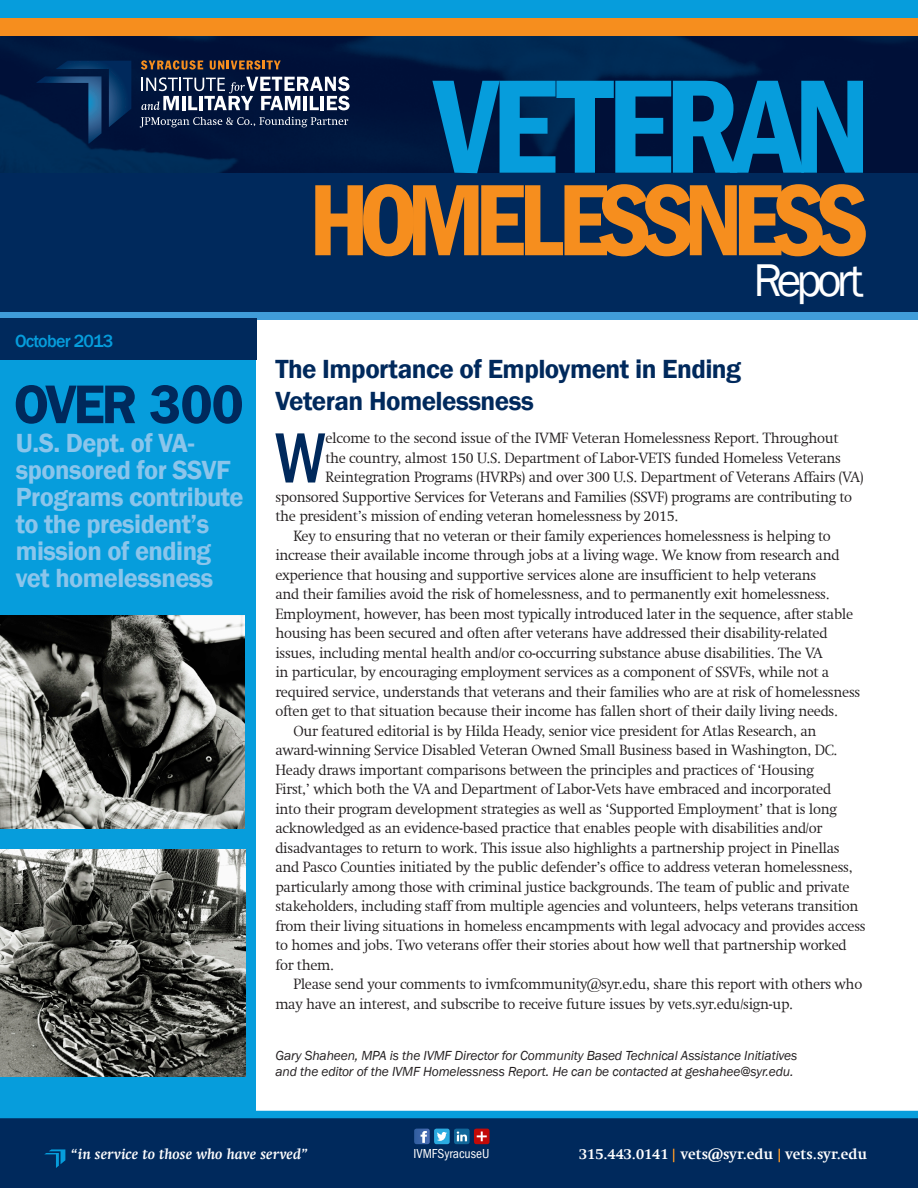
<style>
.page{position:relative;width:918px;height:1188px;background:#fff}
.page>*{position:absolute;margin:0;border:0;box-sizing:border-box;transform-origin:0 0}
.t1{font:600 condensed 138px "Franklin Gothic";letter-spacing:-.05em;color:#069ddc}
.t2{font:600 condensed 105px "Franklin Gothic";letter-spacing:-.1em;color:#f68e1e}
.Intro_text_2{font:500 condensed 73.5px "Franklin Gothic";color:#00295c}
.t3{font:600 56.4px "Franklin Gothic";letter-spacing:-.05em;color:#00295c}
.t4{font:47.25px "Franklin Gothic";letter-spacing:-.1em;color:#fff}
.t5{font:600 27px/27px "Franklin Gothic";letter-spacing:-.02em;color:#8bc5eb}
.t6{font:600 27px/32.4px "Franklin Gothic";letter-spacing:-.02em;color:#00295c}
.t7{font:500 18px "Franklin Gothic";letter-spacing:-.04em;color:#069ddc}
.main_body_text{font:300 15px/19.5px "Swift Com";letter-spacing:-.02em;color:#231f20}
.Intro_text_2-2{font:300 15px "Swift Com";letter-spacing:-.02em;color:#231f20}
.t8{font:700 15px "Swift Com";color:#fff}
.t9{font:italic 700 15px "Swift Com";color:#fff}
.name_and_title{font:italic 13.5px/16.5px "Franklin Gothic";letter-spacing:-.01em;color:#231f20}
.t10{font:condensed 13.5px "ITC Franklin Gothic Std";color:#fff}
</style>
<div class="page">
<div style="left:0;top:1112px;width:918px;height:76px;background:#00295c"></div>
<div style="left:0;top:313px;width:256px;height:798px;background:#069ddc"></div>
<div style="left:0;top:1111px;width:918px;height:7px;background:#069ddc"></div>
<svg style="left:673px;top:1149px;width:1px;height:13px"></svg>
<svg style="left:778px;top:1149px;width:2px;height:13px"></svg>
<svg style="left:44px;top:1149px;width:21px;height:19px"></svg>
<div style="left:434px;top:1129px;width:16px;height:15px;background:#2babe0;border-radius:2px"></div>
<svg style="left:437px;top:1132px;width:10px;height:9px"></svg>
<div style="left:474px;top:1129px;width:16px;height:15px;background:#c20a08;border-radius:2px"></div>
<svg style="left:477px;top:1132px;width:10px;height:9px"></svg>
<svg style="left:414px;top:1129px;width:16px;height:15px"></svg>
<svg style="left:454px;top:1129px;width:16px;height:15px"></svg>
<div style="left:0;top:156px;width:918px;height:161px;background:#00295c"></div>
<img style="left:0;top:36px;width:918px;height:137px">
<div style="left:0;top:18px;width:918px;height:18px;background:#f68e1e"></div>
<div style="left:0;top:0;width:918px;height:18px;background:#069ddc"></div>
<svg style="left:36px;top:61px;width:95px;height:83px;background:#072854"></svg>
<svg style="left:141px;top:60px;width:62px;height:10px"></svg>
<svg style="left:210px;top:60px;width:71px;height:10px"></svg>
<svg style="left:141px;top:76px;width:209px;height:34px"></svg>
<svg style="left:140px;top:117px;width:208px;height:11px;background:#304060"></svg>
<div style="left:0;top:312px;width:918px;height:8px;background:#409cd9"></div>
<img style="left:0;top:850px;width:245px;height:227px">
<img style="left:0;top:616px;width:245px;height:212px">
<div style="left:0;top:319px;width:256px;height:41px;background:#00295c"></div>
<p class="t7" style="left:15px;top:330px;width:100px">October 2013</p>
<p class="t3" style="left:14px;top:370px;width:231px">OVER 300</p>
<p class="t5" style="left:16px;top:429px;width:229px">U.S. Dept. of VA&shy;sponsored for SSVF<br>Programs contribute to the president’s mission of ending vet homelessness</p>
<p class="t1" style="left:434px;top:34px;width:438px">VETERAN</p>
<p class="t2" style="left:309px;top:150px;width:562px">HOMELESSNESS</p>
<p class="t4" style="left:753px;top:250px;width:112px">Report</p>
<p class="t6" style="left:275px;top:353px;width:467px">The Importance of Employment in Ending<br>Veteran Homelessness</p>
<p class="Intro_text_2" style="left:275px;top:410px;width:52px">W</p>
<p class="Intro_text_2-2" style="left:325px;top:430px;width:515px">elcome to the second issue of the IVMF Veteran Homelessness Report. Throughout</p>
<p class="Intro_text_2-2" style="left:325px;top:449px;width:517px">the country, almost 150 U.S. Department of Labor-VETS funded Homeless Veterans</p>
<p class="Intro_text_2-2" style="left:325px;top:469px;width:540px">Reintegration Programs (HVRPs) and over 300 U.S. Department of Veterans Affairs (VA)</p>
<p class="Intro_text_2-2" style="left:275px;top:488px;width:578px">sponsored Supportive Services for Veterans and Families (SSVF) programs are contributing to</p>
<p class="Intro_text_2-2" style="left:275px;top:508px;width:405px">the president’s mission of ending veteran homelessness by 2015.</p>
<p class="main_body_text" style="left:275px;top:526px;width:586px;text-indent:18px">Key to ensuring that no veteran or their family experiences homelessness is helping to increase their available income through jobs at a living wage. We know from research and experience that housing and supportive services alone are insufficient to help veterans<br>and their families avoid the risk of homelessness, and to permanently exit homelessness.<br>Employment, however, has been most typically introduced later in the sequence, after stable housing has been secured and often after veterans have addressed their disability-related issues, including mental health and/or co-occurring substance abuse disabilities. The VA<br>in particular, by encouraging employment services as a component of SSVFs, while not a required service, understands that veterans and their families who are at risk of homelessness often get to that situation because their income has fallen short of their daily living needs.</p>
<p class="main_body_text" style="left:275px;top:721px;width:592px;text-indent:18px">Our featured editorial is by Hilda Heady, senior vice president for Atlas Research, an award-winning Service Disabled Veteran Owned Small Business based in Washington, DC.<br>Heady draws important comparisons between the principles and practices of ‘Housing<br>First,’ which both the VA and Department of Labor-Vets have embraced and incorporated<br>into their program development strategies as well as ‘Supported Employment’ that is long acknowledged as an evidence-based practice that enables people with disabilities and/or disadvantages to return to work. This issue also highlights a partnership project in Pinellas and Pasco Counties initiated by the public defender’s office to address veteran homelessness, particularly among those with criminal justice backgrounds. The team of public and private stakeholders, including staff from multiple agencies and volunteers, helps veterans transition from their living situations in homeless encampments with legal advocacy and provides access to homes and jobs. Two veterans offer their stories about how well that partnership worked for them.</p>
<p class="main_body_text" style="left:275px;top:975px;width:588px;text-indent:18px">Please send your comments to ivmfcommunity@syr.edu, share this report with others who may have an interest, and subscribe to receive future issues by vets.syr.edu/sign-up.</p>
<p class="name_and_title" style="left:275px;top:1047px;width:524px">Gary Shaheen, MPA is the IVMF Director for Community Based Technical Assistance Initiatives and the editor of the IVMF Homelessness Report. He can be contacted at geshahee@syr.edu.</p>
<p class="t9" style="left:71px;top:1145px;width:239px">“in service to those who have served”</p>
<p class="t10" style="left:414px;top:1146px;width:77px">IVMFSyracuseU</p>
<p class="t8" style="left:579px;top:1145px;width:290px">315.443.0141 vets@syr.edu vets.syr.edu</p>
</div>
